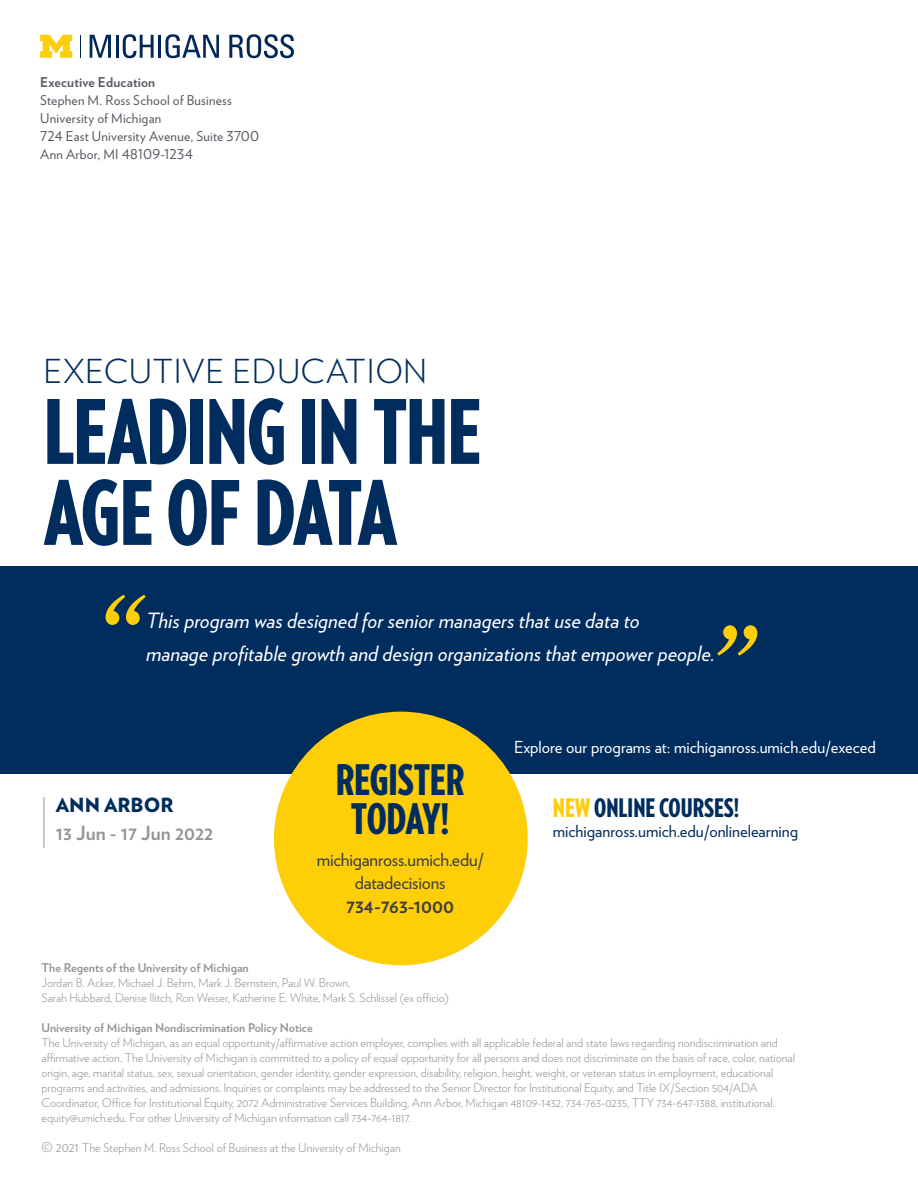
<style>
.page{position:relative;width:918px;height:1188px;background:#fff}
.page>*{position:absolute;margin:0;border:0;box-sizing:border-box;transform-origin:0 0}
.t1{font:italic 141px "Verlag";color:#fece08}
.Program_Title{font:900 88.5px/81px "Verlag Compressed";letter-spacing:-.015em;color:#002d5e}
.CTA___Large_Heading{font:900 42px/39px "Verlag Compressed";letter-spacing:-.01em;color:#002d5e;text-align:center}
.t2{font:300 33px "Verlag";letter-spacing:.02em;color:#002d5e}
.Cover___Locations{font:900 25.5px "Verlag Compressed";color:#002d5e}
.Gwen_big_quote{font:italic 21px/33px "Verlag";color:#fff}
.Cover___Dates{font:700 19.5px "Verlag";letter-spacing:-.005em;color:#939598}
.CTA___Details{font:700 19.5px "Verlag";color:#3c3f47}
.Cover___Locations-2{font:900 19.5px "Verlag";color:#002d5e}
.CTA___Details-2{font:18px/22.5px "Verlag";letter-spacing:-.01em;color:#3c3f47;text-align:center}
.CTA___Details-3{font:16.5px "Verlag";color:#fff}
.Cover___Dates-2{font:16.5px "Verlag";color:#002d5e}
.Body_Copy{font:13.5px "Verlag";letter-spacing:.015em;color:#535860}
.Body_Copy-2{font:700 13.5px "Verlag";letter-spacing:.015em;color:#535860}
.Cover_Title{font:300 12px/15px "Verlag";color:#939598}
.Cover_Title-2{font:700 12px "Verlag";color:#939598}
.s1{color:#fece08}
.s2{font-size:13.5px}
</style>
<div class="page">
<div style="left:0;top:566px;width:918px;height:207px;background:#002d5e"></div>
<div style="left:275px;top:713px;width:252px;height:251px;background:#fece08;border-radius:50%"></div>
<hr style="left:44px;top:797px;width:1px;height:51px;background:#939598">
<svg style="left:80px;top:35px;width:1px;height:23px"></svg>
<svg style="left:40px;top:35px;width:32px;height:23px"></svg>
<svg style="left:90px;top:35px;width:21px;height:23px"></svg>
<hr style="left:116px;top:35px;width:3px;height:23px;background:#002756">
<svg style="left:123px;top:34px;width:31px;height:24px"></svg>
<hr style="left:158px;top:35px;width:3px;height:23px;background:#002756">
<svg style="left:165px;top:34px;width:54px;height:24px"></svg>
<svg style="left:229px;top:34px;width:65px;height:24px"></svg>
<p class="Body_Copy-2" style="left:40px;top:72px;width:117px">Executive Education</p>
<p class="Body_Copy" style="left:40px;top:90px;width:193px">Stephen M. Ross School of Business</p>
<p class="Body_Copy" style="left:40px;top:108px;width:123px">University of Michigan</p>
<p class="Body_Copy" style="left:40px;top:126px;width:221px">724 East University Avenue, Suite 3700</p>
<p class="Body_Copy" style="left:40px;top:144px;width:154px">Ann Arbor, MI 48109-1234</p>
<p class="t2" style="left:44px;top:347px;width:385px">EXECUTIVE EDUCATION</p>
<p class="Program_Title" style="left:44px;top:388px;width:440px">LEADING IN THE<br>AGE OF DATA</p>
<p class="t1" style="left:91px;top:542px;width:45px">“</p>
<p class="Gwen_big_quote" style="left:146px;top:603px;width:570px">This program was designed for senior managers that use data to<br>manage profitable growth and design organizations that empower people.</p>
<p class="t1" style="left:705px;top:571px;width:46px">”</p>
<p class="Cover___Locations-2" style="left:56px;top:789px;width:119px">ANN ARBOR</p>
<p class="Cover___Dates" style="left:56px;top:818px;width:159px">13 Jun - 17 Jun 2022</p>
<p class="CTA___Large_Heading" style="left:336px;top:759px;width:130px">REGISTER<br>TODAY!</p>
<p class="CTA___Details-2" style="left:317px;top:848px;width:168px">michiganross.umich.edu/ datadecisions</p>
<p class="CTA___Details" style="left:346px;top:890px;width:109px">734-763-1000</p>
<p class="CTA___Details-3" style="left:514px;top:735px;width:363px">Explore our programs at: michiganross.umich.edu/execed</p>
<p class="Cover___Locations" style="left:553px;top:789px;width:188px"><span class="s1">NEW</span>ONLINE COURSES!</p>
<p class="Cover___Dates-2" style="left:553px;top:819px;width:247px">michiganross.umich.edu/onlinelearning</p>
<p class="Cover_Title-2" style="left:42px;top:959px;width:209px">The Regents of the University of Michigan</p>
<p class="Cover_Title" style="left:42px;top:975px;width:310px">Jordan B. Acker, Michael J. Behm, Mark J. Bernstein, Paul W. Brown,</p>
<p class="Cover_Title" style="left:42px;top:990px;width:409px">Sarah Hubbard, Denise Ilitch, Ron Weiser, Katherine E. White, Mark S. Schlissel (ex officio)</p>
<p class="Cover_Title-2" style="left:42px;top:1019px;width:273px">University of Michigan Nondiscrimination Policy Notice</p>
<p class="Cover_Title" style="left:42px;top:1035px;width:755px">The University of Michigan, as an equal opportunity/affirmative action employer, complies with all applicable federal and state laws regarding nondiscrimination and affirmative action. The University of Michigan is committed to a policy of equal opportunity for all persons and does not discriminate on the basis of race, color, national origin, age, marital status, sex, sexual orientation, gender identity, gender expression, disability, religion, height, weight, or veteran status in employment, educational</p>
<p class="Cover_Title" style="left:42px;top:1080px;width:718px">programs and activities, and admissions. Inquiries or complaints may be addressed to the Senior Director for Institutional Equity, and Title IX/Section 504/ADA</p>
<p class="Cover_Title" style="left:42px;top:1095px;width:735px">Coordinator, Office for Institutional Equity, 2072 Administrative Services Building, Ann Arbor, Michigan 48109-1432, 734-763-0235, TTY 734-647-1388, institutional. equity@umich.edu. For other University of Michigan information call 734-764-1817.</p>
<p class="Cover_Title" style="left:42px;top:1140px;width:361px"><span class="s2">© 2021</span> The Stephen M. Ross School of Business at the University of Michigan</p>
</div>
